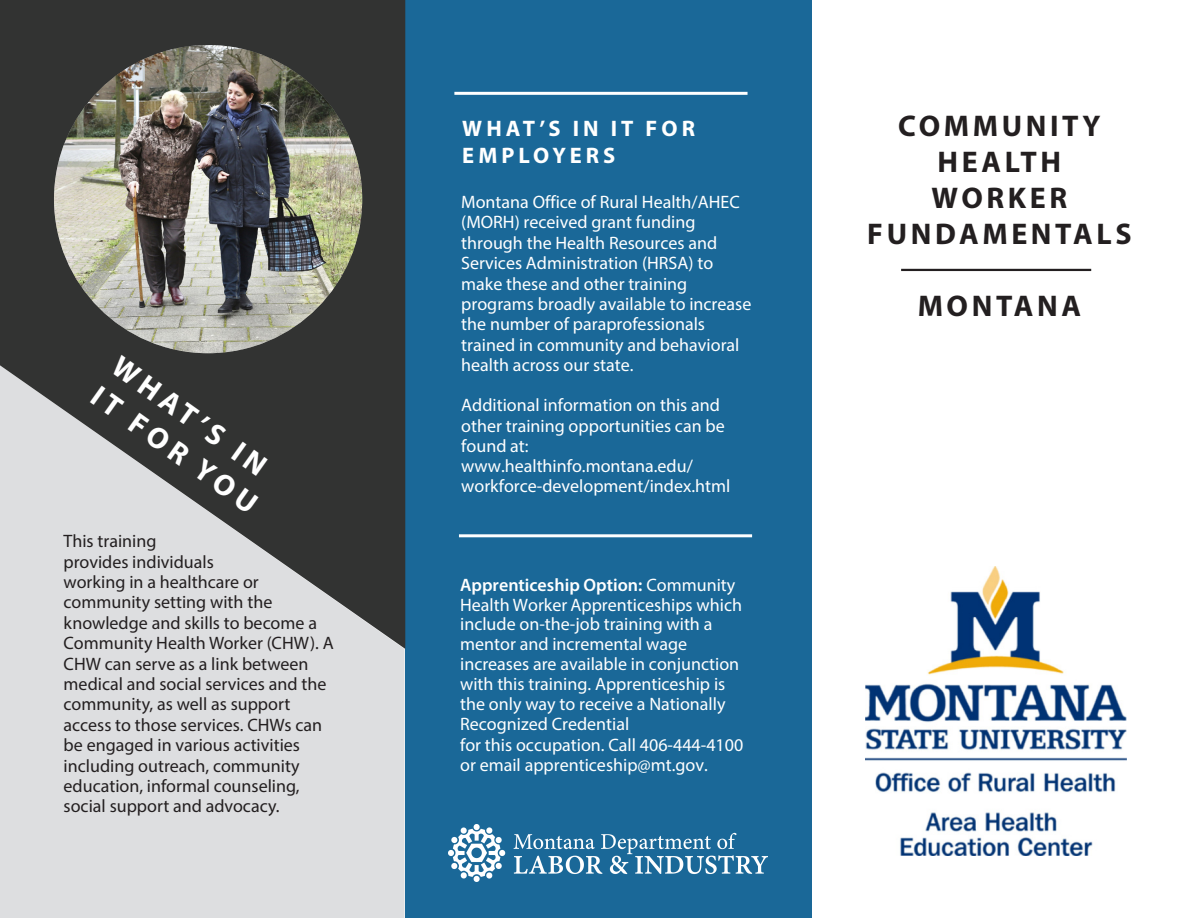
<style>
.page{position:relative;width:1188px;height:918px;background:#fff}
.page>*{position:absolute;margin:0;border:0;box-sizing:border-box;transform-origin:0 0}
.t1{font:700 30px/36px "Myriad Pro";letter-spacing:.12em;color:#231f20;text-align:center}
.t2{font:700 30px/36.2px "Myriad Pro";color:#fff}
.t3{font:700 22.5px/27px "Myriad Pro";letter-spacing:.18em;color:#fff}
.t4{font:18px/20px "Myriad Pro";color:#fff}
.t5{font:18px/20.4px "Myriad Pro";color:#231f20}
.s1{font-weight:600}
</style>
<div class="page">
<div style="left:0;top:649px;width:405px;height:269px;background:#dddee0"></div>
<div style="left:405px;top:0;width:407px;height:918px;background:#1a6898"></div>
<svg style="left:0;top:0;width:405px;height:649px;background:#666767"></svg>
<hr style="left:454px;top:92px;width:294px;height:3px;background:#fff">
<hr style="left:459px;top:534px;width:293px;height:3px;background:#fff">
<hr style="left:901px;top:269px;width:190px;height:2px;background:#231f20">
<img style="left:54px;top:45px;width:308px;height:308px;border-radius:154px">
<img style="left:865px;top:567px;width:262px;height:289px">
<img style="left:448px;top:824px;width:320px;height:57px">
<h1 class="t2" style="left:127px;top:347px;width:198px;rotate:36deg">WHAT’S IN<br>IT FOR YOU</h1>
<p class="t5" style="left:64px;top:531px;width:272px">This training<br>provides individuals<br>working in a healthcare or community setting with the knowledge and skills to become a<br>Community Health Worker (CHW). A<br>CHW can serve as a link between medical and social services and the community, as well as support access to those services. CHWs can be engaged in various activities including outreach, community education, informal counseling, social support and advocacy.</p>
<p class="t3" style="left:462px;top:114px;width:234px">WHAT’S IN IT FOR<br>EMPLOYERS</p>
<p class="t4" style="left:461px;top:192px;width:292px;line-height:20.4px">Montana Office of Rural Health/AHEC (MORH) received grant funding through the Health Resources and Services Administration (HRSA) to make these and other training programs broadly available to increase the number of paraprofessionals trained in community and behavioral health across our state.</p>
<p class="t4" style="left:461px;top:395px;width:271px">Additional information on this and other training opportunities can be found at: www.healthinfo.montana.edu/ workforce-development/index.html</p>
<p class="t4" style="left:460px;top:574px;width:285px"><span class="s1">Apprenticeship Option:</span> Community Health Worker Apprenticeships which include on-the-job training with a mentor and incremental wage increases are available in conjunction with this training. Apprenticeship is the only way to receive a Nationally Recognized Credential<br>for this occupation. Call 406-444-4100 or email apprenticeship@mt.gov.</p>
<h1 class="t1" style="left:867px;top:107px;width:266px">COMMUNITY<br>HEALTH<br>WORKER<br>FUNDAMENTALS</h1>
<h1 class="t1" style="left:918px;top:287px;width:165px">MONTANA</h1>
</div>
